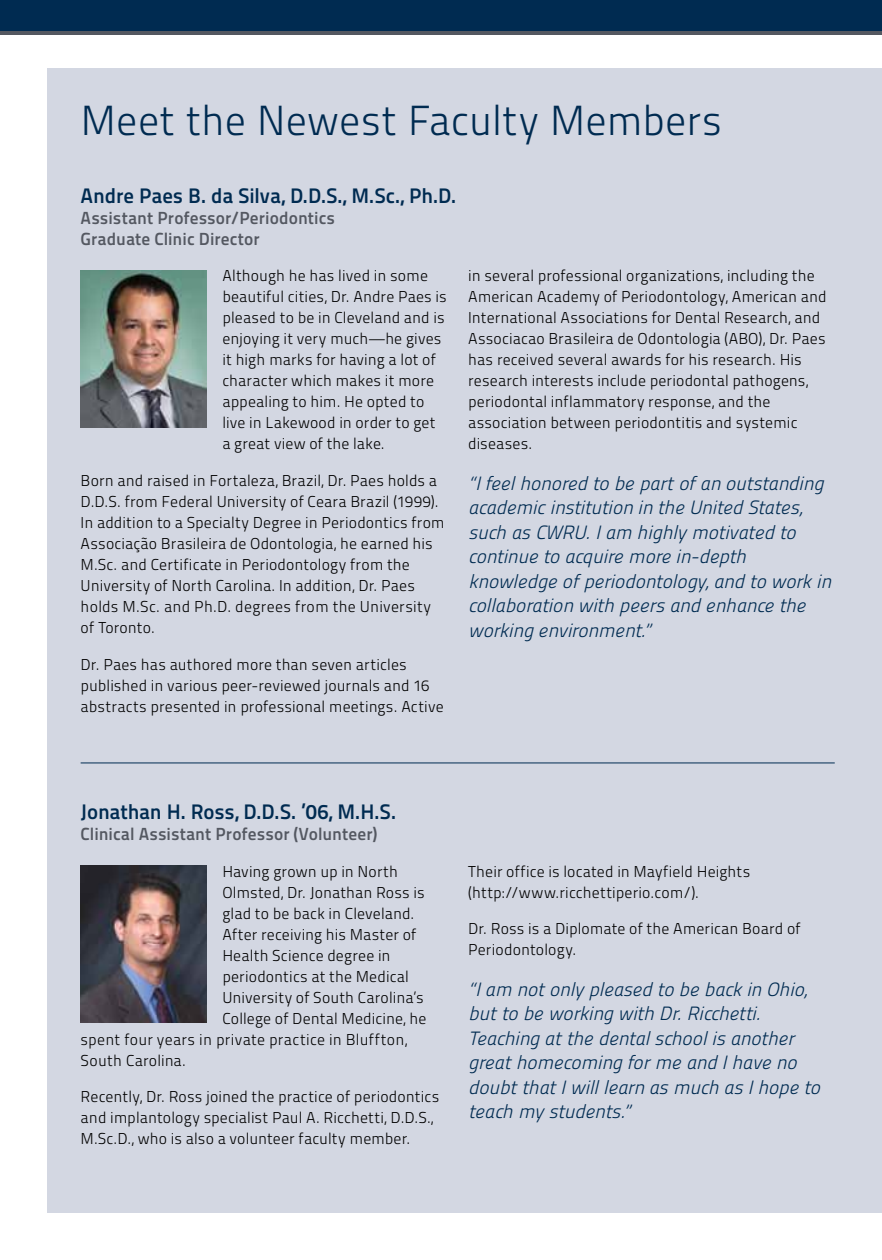
<style>
.page{position:relative;width:882px;height:1260px;background:#fff}
.page>*{position:absolute;margin:0;border:0;box-sizing:border-box;transform-origin:0 0}
.t1{font:42px "Titillium Maps 26 L 250 wt";color:#002b51}
.t2{font:21px "Titillium Maps 26 L 750 wt";letter-spacing:-.01em;color:#002b51}
.t3{font:19.25px/24.5px "Titillitalic 250 wt";letter-spacing:-.005em;color:#002b51}
.t4{font:17.5px/21px "Titillium Maps 26 L 750 wt";color:#545861}
.t5{font:15.75px/21px "Titillium Maps 26 L 250 wt";letter-spacing:.01em;color:#000}
</style>
<div class="page">
<div style="left:47px;top:68px;width:835px;height:1145px;background:#d3d7e2"></div>
<img style="left:81px;top:270px;width:126px;height:158px">
<img style="left:81px;top:865px;width:126px;height:158px">
<div style="left:0;top:0;width:882px;height:32px;background:#002b51"></div>
<hr style="left:0;top:32px;width:882px;height:3px;background:#545861">
<hr style="left:81px;top:763px;width:754px;height:1px;background:#002b51">
<h1 class="t1" style="left:81px;top:90px;width:643px">Meet the Newest Faculty Members</h1>
<h2 class="t2" style="left:81px;top:179px;width:377px">Andre Paes B. da Silva, D.D.S., M.Sc., Ph.D.</h2>
<p class="t4" style="left:81px;top:206px;width:256px">Assistant Professor/Periodontics<br>Graduate Clinic Director</p>
<p class="t5" style="left:222px;top:265px;width:226px">Although he has lived in some beautiful cities, Dr. Andre Paes is pleased to be in Cleveland and is enjoying it very much—he gives it high marks for having a lot of character which makes it more appealing to him. He opted to live in Lakewood in order to get a great view of the lake.</p>
<p class="t5" style="left:81px;top:469px;width:366px">Born and raised in Fortaleza, Brazil, Dr. Paes holds a D.D.S. from Federal University of Ceara Brazil (1999).<br>In addition to a Specialty Degree in Periodontics from Associação Brasileira de Odontologia, he earned his M.Sc. and Certificate in Periodontology from the University of North Carolina. In addition, Dr. Paes holds M.Sc. and Ph.D. degrees from the University of Toronto.</p>
<p class="t5" style="left:81px;top:653px;width:365px">Dr. Paes has authored more than seven articles published in various peer-reviewed journals and 16 abstracts presented in professional meetings. Active</p>
<p class="t5" style="left:468px;top:264px;width:360px">in several professional organizations, including the American Academy of Periodontology, American and International Associations for Dental Research, and Associacao Brasileira de Odontologia (ABO), Dr. Paes has received several awards for his research. His research interests include periodontal pathogens, periodontal inflammatory response, and the association between periodontitis and systemic diseases.</p>
<p class="t3" style="left:468px;top:470px;width:364px">“I feel honored to be part of an outstanding academic institution in the United States, such as CWRU. I am highly motivated to continue to acquire more in-depth knowledge of periodontology, and to work in collaboration with peers and enhance the working environment.”</p>
<h2 class="t2" style="left:81px;top:795px;width:317px">Jonathan H. Ross, D.D.S. ’06, M.H.S.</h2>
<p class="t4" style="left:81px;top:822px;width:298px">Clinical Assistant Professor (Volunteer)</p>
<p class="t5" style="left:222px;top:860px;width:177px">Having grown up in North</p>
<p class="t5" style="left:222px;top:881px;width:204px">Olmsted, Dr. Jonathan Ross is</p>
<p class="t5" style="left:222px;top:902px;width:194px">glad to be back in Cleveland.</p>
<p class="t5" style="left:222px;top:923px;width:196px">After receiving his Master of</p>
<p class="t5" style="left:222px;top:944px;width:170px">Health Science degree in</p>
<p class="t5" style="left:222px;top:965px;width:188px">periodontics at the Medical</p>
<p class="t5" style="left:222px;top:986px;width:203px">University of South Carolina’s</p>
<p class="t5" style="left:222px;top:1007px;width:206px">College of Dental Medicine, he</p>
<p class="t5" style="left:81px;top:1028px;width:328px">spent four years in private practice in Bluffton,</p>
<p class="t5" style="left:81px;top:1049px;width:107px">South Carolina.</p>
<p class="t5" style="left:81px;top:1086px;width:360px">Recently, Dr. Ross joined the practice of periodontics and implantology specialist Paul A. Ricchetti, D.D.S.,<br>M.Sc.D., who is also a volunteer faculty member.</p>
<p class="t5" style="left:468px;top:860px;width:284px">Their office is located in Mayfield Heights (http://www.ricchettiperio.com/).</p>
<p class="t5" style="left:468px;top:918px;width:334px">Dr. Ross is a Diplomate of the American Board of<br>Periodontology.</p>
<p class="t3" style="left:468px;top:976px;width:353px">“I am not only pleased to be back in Ohio, but to be working with Dr. Ricchetti.<br>Teaching at the dental school is another great homecoming for me and I have no doubt that I will learn as much as I hope to teach my students.”</p>
</div>
